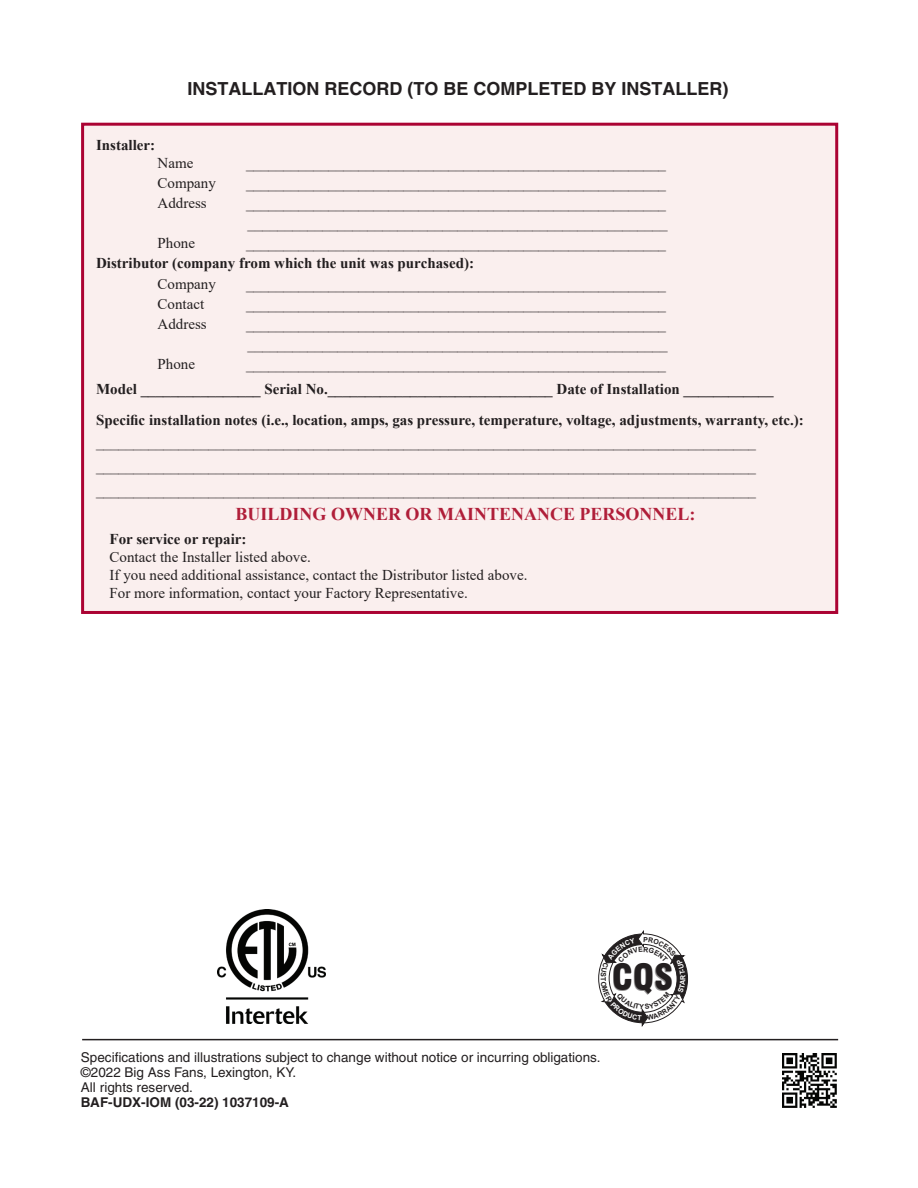
<style>
.page{position:relative;width:918px;height:1188px;background:#fff}
.page>*{position:absolute;margin:0;border:0;box-sizing:border-box;transform-origin:0 0}
.t1{font:900 condensed 35.4px "Swiss 721 BT";color:#231f20}
.HEADING{font:700 18px "Helvetica";color:#231f20}
.t2{font:700 18px "Times New Roman";color:#b01e39}
.t3{font:15px "Times New Roman";color:#231f20}
.t4{font:700 15px "Times New Roman";color:#231f20}
.Legal_Statement{font:13.5px "Helvetica";color:#231f20}
.Legal_Statement-2{font:700 13.5px "Helvetica";color:#231f20}
</style>
<div class="page">
<div style="left:83px;top:124px;width:754px;height:488px;background:#faefee"></div>
<div style="left:81px;top:123px;width:757px;height:491px;border:3px solid #ab0333"></div>
<hr style="left:82px;top:1039px;width:756px;height:1px;background:#231f20">
<img style="left:217px;top:910px;width:108px;height:114px">
<img style="left:783px;top:1053px;width:54px;height:54px">
<svg style="left:598px;top:931px;width:90px;height:95px"></svg>
<p class="t4" style="left:96px;top:134px;width:61px">Installer:</p>
<p class="HEADING" style="left:188px;top:78px;width:543px">INSTALLATION RECORD (TO BE COMPLETED BY INSTALLER)</p>
<p class="t3" style="left:158px;top:152px;width:37px">Name</p>
<p class="t3" style="left:158px;top:172px;width:60px">Company</p>
<p class="t3" style="left:158px;top:192px;width:51px">Address</p>
<p class="t3" style="left:158px;top:233px;width:39px">Phone</p>
<p class="t3" style="left:246px;top:152px;width:422px">________________________________________________________</p>
<p class="t3" style="left:246px;top:172px;width:422px">________________________________________________________</p>
<p class="t3" style="left:246px;top:192px;width:422px">________________________________________________________</p>
<p class="t3" style="left:248px;top:212px;width:422px">________________________________________________________</p>
<p class="t3" style="left:246px;top:233px;width:422px">________________________________________________________</p>
<p class="t4" style="left:96px;top:253px;width:379px">Distributor (company from which the unit was purchased):</p>
<p class="t3" style="left:158px;top:273px;width:60px">Company</p>
<p class="t3" style="left:246px;top:273px;width:422px">________________________________________________________</p>
<p class="t3" style="left:158px;top:293px;width:48px">Contact</p>
<p class="t3" style="left:246px;top:293px;width:422px">________________________________________________________</p>
<p class="t3" style="left:158px;top:313px;width:51px">Address</p>
<p class="t3" style="left:246px;top:313px;width:422px">________________________________________________________</p>
<p class="t3" style="left:248px;top:333px;width:422px">________________________________________________________</p>
<p class="t3" style="left:158px;top:354px;width:39px">Phone</p>
<p class="t3" style="left:246px;top:354px;width:422px">________________________________________________________</p>
<p class="t4" style="left:96px;top:378px;width:679px">Model ________________ Serial No.______________________________ Date of Installation ____________</p>
<p class="t4" style="left:96px;top:410px;width:709px">Specific installation notes (i.e., location, amps, gas pressure, temperature, voltage, adjustments, warranty, etc.):</p>
<p class="t3" style="left:96px;top:431px;width:662px">________________________________________________________________________________________</p>
<p class="t3" style="left:96px;top:455px;width:662px">________________________________________________________________________________________</p>
<p class="t3" style="left:96px;top:479px;width:662px">________________________________________________________________________________________</p>
<p class="t2" style="left:236px;top:501px;width:462px">BUILDING OWNER OR MAINTENANCE PERSONNEL:</p>
<p class="t4" style="left:110px;top:528px;width:139px">For service or repair:</p>
<p class="t3" style="left:110px;top:546px;width:203px">Contact the Installer listed above.</p>
<p class="t3" style="left:110px;top:564px;width:419px">If you need additional assistance, contact the Distributor listed above.</p>
<p class="t3" style="left:110px;top:582px;width:360px">For more information, contact your Factory Representative.</p>
<p class="t1" style="left:612px;top:956px;width:62px">CQS</p>
<p class="Legal_Statement" style="left:81px;top:1049px;width:519px">Specifications and illustrations subject to change without notice or incurring obligations.</p>
<p class="Legal_Statement" style="left:81px;top:1064px;width:215px">©2022 Big Ass Fans, Lexington, KY.</p>
<p class="Legal_Statement" style="left:81px;top:1079px;width:111px">All rights reserved.</p>
<p class="Legal_Statement-2" style="left:81px;top:1094px;width:210px">BAF-UDX-IOM (03-22) 1037109-A</p>
</div>
